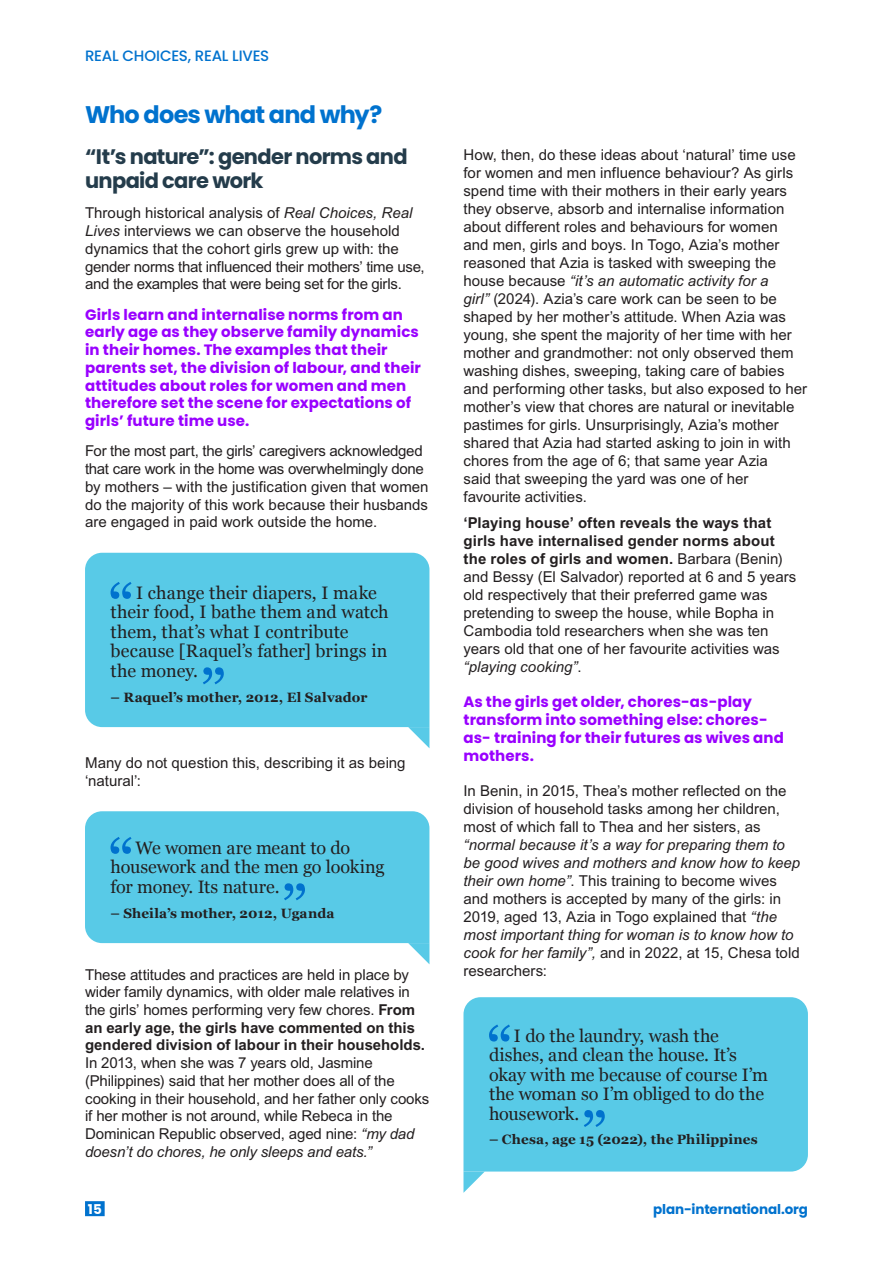
<style>
.page{position:relative;width:893px;height:1263px;background:#fff}
.page>*{position:absolute;margin:0;border:0;box-sizing:border-box;transform-origin:0 0}
.bodykop{font:700 24px "Poppins";letter-spacing:-.035em;color:#0072ce}
.subkoppe{font:700 21px/24px "Poppins";letter-spacing:-.03em;color:#243c4b}
.quote{font:18px/19.5px "Georgia";letter-spacing:-.005em;color:#231f20}
.body{font:15px/18px "Arial MT Pro";color:#231f20}
.body_bold_blou{font:700 15px/17.7px "Poppins";letter-spacing:.005em;color:#90f}
.t1{font:500 15px "Poppins";letter-spacing:-.015em;color:#0072ce}
.quotee{font:700 13.5px "Georgia";letter-spacing:.005em;color:#231f20}
.t2{font:700 13.5px "Poppins";letter-spacing:-.01em;color:#0072ce}
.t3{font:700 13.5px "Poppins";color:#fff}
.s1{font-style:italic}
.s2{font-weight:700}
</style>
<div class="page">
<div style="left:85px;top:1201px;width:20px;height:15px;background:#0072ce"></div>
<div style="left:463px;top:997px;width:345px;height:174px;background:#58cae7"></div>
<svg style="left:489px;top:1024px;width:21px;height:17px"></svg>
<svg style="left:584px;top:1110px;width:21px;height:17px"></svg>
<svg style="left:463px;top:1171px;width:22px;height:22px"></svg>
<div style="left:85px;top:553px;width:344px;height:174px;background:#58cae7"></div>
<svg style="left:111px;top:582px;width:21px;height:17px"></svg>
<svg style="left:203px;top:667px;width:21px;height:17px"></svg>
<svg style="left:408px;top:727px;width:21px;height:21px"></svg>
<div style="left:85px;top:811px;width:344px;height:132px;background:#58cae7"></div>
<svg style="left:111px;top:837px;width:21px;height:17px"></svg>
<svg style="left:284px;top:883px;width:21px;height:17px"></svg>
<svg style="left:408px;top:943px;width:21px;height:21px"></svg>
<p class="t1" style="left:85px;top:47px;width:186px">REAL CHOICES, REAL LIVES</p>
<p class="bodykop" style="left:85px;top:101px;width:299px">Who does what and why?</p>
<p class="subkoppe" style="left:85px;top:145px;width:324px">“It’s nature”: gender norms and unpaid care work</p>
<p class="body" style="left:85px;top:205px;width:341px">Through historical analysis of <span class="s1">Real Choices, Real Lives</span> interviews we can observe the household dynamics that the cohort girls grew up with: the gender norms that influenced their mothers’ time use, and the examples that were being set for the girls.</p>
<p class="body_bold_blou" style="left:85px;top:306px;width:337px">Girls learn and internalise norms from an early age as they observe family dynamics in their homes. The examples that their parents set, the division of labour, and their attitudes about roles for women and men therefore set the scene for expectations of girls’ future time use.</p>
<p class="body" style="left:85px;top:443px;width:345px">For the most part, the girls’ caregivers acknowledged that care work in the home was overwhelmingly done by mothers – with the justification given that women do the majority of this work because their husbands are engaged in paid work outside the home.</p>
<p class="quote" style="left:111px;top:582px;width:280px;text-indent:26px">I change their diapers, I make their food, I bathe them and watch them, that’s what I contribute because [Raquel’s father] brings in the money.</p>
<p class="quotee" style="left:111px;top:687px;width:258px">– Raquel’s mother, 2012, El Salvador</p>
<p class="body" style="left:85px;top:754px;width:322px">Many do not question this, describing it as being ‘natural’:</p>
<p class="quote" style="left:111px;top:837px;width:276px;text-indent:25px">We women are meant to do housework and the men go looking for money. Its nature.</p>
<p class="quotee" style="left:111px;top:903px;width:226px">– Sheila’s mother, 2012, Uganda</p>
<p class="body" style="left:85px;top:966px;width:346px">These attitudes and practices are held in place by wider family dynamics, with older male relatives in the girls’ homes performing very few chores. <span class="s2">From an early age, the girls have commented on this gendered division of labour in their households.<br></span>In 2013, when she was 7 years old, Jasmine (Philippines) said that her mother does all of the cooking in their household, and her father only cooks if her mother is not around, while Rebeca in the Dominican Republic observed, aged nine: <span class="s1">“my dad doesn’t do chores, he only sleeps and eats.”</span></p>
<p class="body" style="left:463px;top:146px;width:345px">How, then, do these ideas about ‘natural’ time use for women and men influence behaviour? As girls spend time with their mothers in their early years they observe, absorb and internalise information about different roles and behaviours for women<br>and men, girls and boys. In Togo, Azia’s mother reasoned that Azia is tasked with sweeping the house because <span class="s1">“it’s an automatic activity for a<br>girl”</span> (2024). Azia’s care work can be seen to be shaped by her mother’s attitude. When Azia was young, she spent the majority of her time with her mother and grandmother: not only observed them washing dishes, sweeping, taking care of babies and performing other tasks, but also exposed to her mother’s view that chores are natural or inevitable pastimes for girls. Unsurprisingly, Azia’s mother shared that Azia had started asking to join in with chores from the age of 6; that same year Azia<br>said that sweeping the yard was one of her favourite activities.</p>
<p class="body" style="left:463px;top:515px;width:334px"><span class="s2">‘Playing house’ often reveals the ways that girls have internalised gender norms about the roles of girls and women.</span> Barbara (Benin) and Bessy (El Salvador) reported at 6 and 5 years old respectively that their preferred game was pretending to sweep the house, while Bopha in Cambodia told researchers when she was ten years old that one of her favourite activities was <span class="s1">“playing cooking”</span>.</p>
<p class="body_bold_blou" style="left:463px;top:693px;width:322px">As the girls get older, chores-as-play transform into something else: chores&shy;as- training for their futures as wives and mothers.</p>
<p class="body" style="left:463px;top:783px;width:338px">In Benin, in 2015, Thea’s mother reflected on the division of household tasks among her children, most of which fall to Thea and her sisters, as <span class="s1">“normal because it’s a way for preparing them to be good wives and mothers and know how to keep their own home”</span>. This training to become wives and mothers is accepted by many of the girls: in 2019, aged 13, Azia in Togo explained that <span class="s1">“the most important thing for woman is to know how to cook for her family”,</span> and in 2022, at 15, Chesa told researchers:</p>
<p class="quote" style="left:489px;top:1025px;width:280px;text-indent:25px">I do the laundry, wash the dishes, and clean the house. It’s okay with me because of course I’m the woman so I’m obliged to do the housework.</p>
<p class="quotee" style="left:489px;top:1129px;width:270px">– Chesa, age 15 (2022), the Philippines</p>
<p class="t3" style="left:88px;top:1201px;width:15px">15</p>
<p class="t2" style="left:653px;top:1201px;width:156px">plan-international.org</p>
</div>
